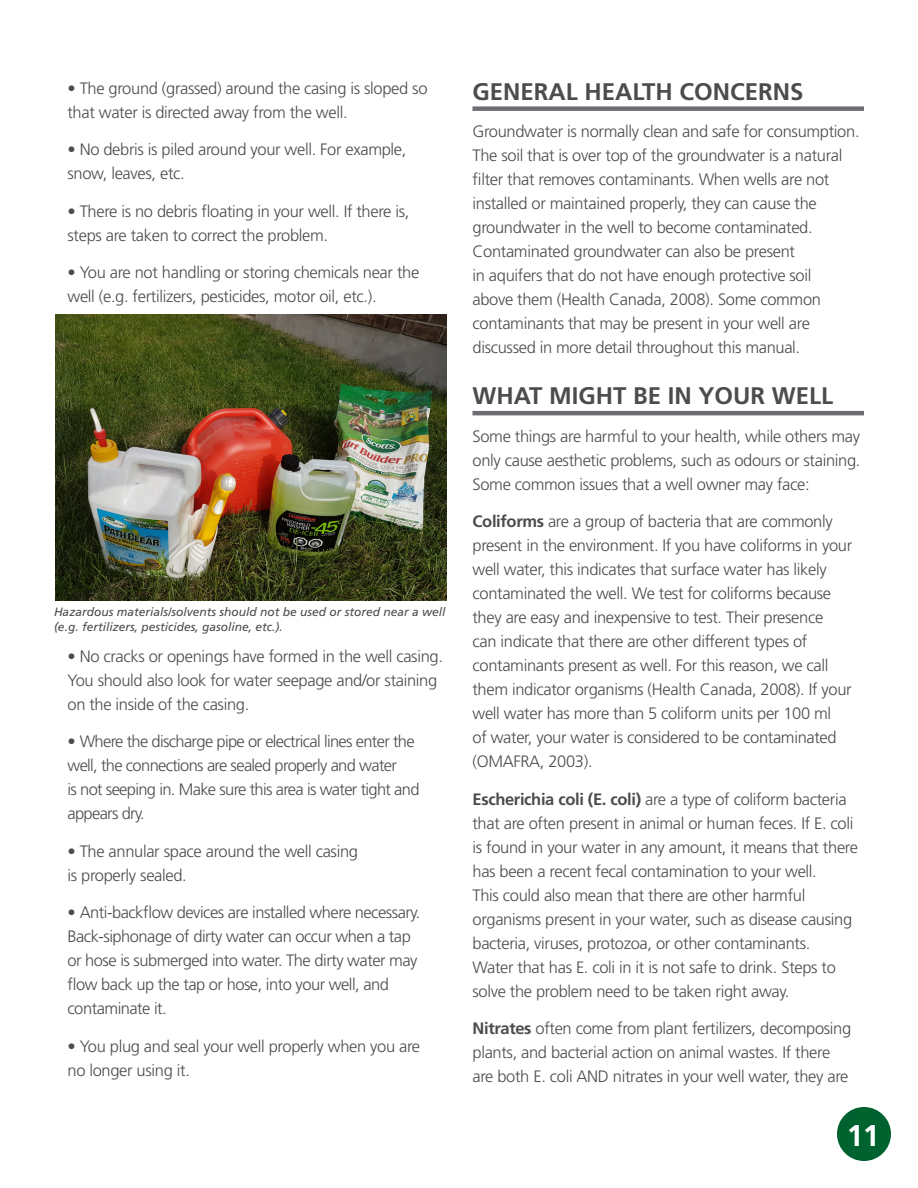
<style>
.page{position:relative;width:918px;height:1188px;background:#fff}
.page>*{position:absolute;margin:0;border:0;box-sizing:border-box;transform-origin:0 0}
.t1{font:700 30px "Frutiger";color:#fff}
.t2{font:700 24px "Frutiger";color:#4b4c4d}
.Paragraph_Style_1{font:300 16.5px/24px "Frutiger";letter-spacing:-.02em;color:#4b4c4d}
.Paragraph_Style_1-2{font:300 16.5px/24px "Frutiger";letter-spacing:-.04em;color:#4b4c4d}
.t3{font:italic 12px/15px "Frutiger";color:#4b4c4d}
.s1{font-weight:700}
</style>
<div class="page">
<div style="left:472px;top:106px;width:392px;height:5px;background:#6c6d70"></div>
<hr style="left:472px;top:411px;width:392px;height:4px;background:#6c6d70">
<img style="left:56px;top:314px;width:391px;height:286px">
<div style="left:837px;top:1107px;width:54px;height:54px;background:#00622f;border-radius:50%"></div>
<p class="Paragraph_Style_1" style="left:68px;top:76px;width:362px"><span class="s1">•</span> The ground (grassed) around the casing is sloped so that water is directed away from the well.</p>
<p class="Paragraph_Style_1" style="left:68px;top:138px;width:340px"><span class="s1">•</span> No debris is piled around your well. For example, snow, leaves, etc.</p>
<p class="Paragraph_Style_1" style="left:68px;top:199px;width:343px"><span class="s1">•</span> There is no debris floating in your well. If there is, steps are taken to correct the problem.</p>
<p class="Paragraph_Style_1" style="left:68px;top:261px;width:353px"><span class="s1">•</span> You are not handling or storing chemicals near the well (e. g. fertilizers, pesticides, motor oil, etc.).</p>
<p class="t3" style="left:54px;top:604px;width:393px">Hazardous materials/solvents should not be used or stored near a well (e.g. fertilizers, pesticides, gasoline, etc.).</p>
<p class="Paragraph_Style_1" style="left:68px;top:644px;width:374px"><span class="s1">•</span> No cracks or openings have formed in the well casing.<br>You should also look for water seepage and/or staining on the inside of the casing.</p>
<p class="Paragraph_Style_1-2" style="left:68px;top:729px;width:354px"><span class="s1">•</span> Where the discharge pipe or electrical lines enter the well, the connections are sealed properly and water<br>is not seeping in. Make sure this area is water tight and appears dry.</p>
<p class="Paragraph_Style_1" style="left:68px;top:839px;width:292px"><span class="s1">•</span> The annular space around the well casing is properly sealed.</p>
<p class="Paragraph_Style_1" style="left:68px;top:900px;width:352px"><span class="s1">•</span> Anti-backflow devices are installed where necessary.<br>Back-siphonage of dirty water can occur when a tap or hose is submerged into water. The dirty water may flow back up the tap or hose, into your well, and contaminate it.</p>
<p class="Paragraph_Style_1" style="left:68px;top:1034px;width:354px"><span class="s1">•</span> You plug and seal your well properly when you are no longer using it.</p>
<p class="t2" style="left:472px;top:77px;width:333px">GENERAL HEALTH CONCERNS</p>
<p class="Paragraph_Style_1" style="left:472px;top:119px;width:385px">Groundwater is normally clean and safe for consumption.<br>The soil that is over top of the groundwater is a natural filter that removes contaminants. When wells are not installed or maintained properly, they can cause the groundwater in the well to become contaminated.<br>Contaminated groundwater can also be present<br>in aquifers that do not have enough protective soil above them (Health Canada, 2008). Some common contaminants that may be present in your well are discussed in more detail throughout this manual.</p>
<p class="t2" style="left:472px;top:382px;width:362px">WHAT MIGHT BE IN YOUR WELL</p>
<p class="Paragraph_Style_1" style="left:472px;top:424px;width:389px">Some things are harmful to your health, while others may only cause aesthetic problems, such as odours or staining.<br>Some common issues that a well owner may face:</p>
<p class="Paragraph_Style_1" style="left:472px;top:509px;width:381px"><span class="s1">Coliforms</span> are a group of bacteria that are commonly present in the environment. If you have coliforms in your well water, this indicates that surface water has likely contaminated the well. We test for coliforms because they are easy and inexpensive to test. Their presence<br>can indicate that there are other different types of contaminants present as well. For this reason, we call them indicator organisms (Health Canada, 2008). If your well water has more than 5 coliform units per 100 ml<br>of water, your water is considered to be contaminated (OMAFRA, 2003).</p>
<p class="Paragraph_Style_1" style="left:472px;top:787px;width:387px"><span class="s1">Escherichia coli (E. coli)</span> are a type of coliform bacteria that are often present in animal or human feces. If E. coli is found in your water in any amount, it means that there has been a recent fecal contamination to your well.<br>This could also mean that there are other harmful organisms present in your water, such as disease causing bacteria, viruses, protozoa, or other contaminants.<br>Water that has E. coli in it is not safe to drink. Steps to solve the problem need to be taken right away.</p>
<p class="Paragraph_Style_1" style="left:472px;top:1016px;width:380px"><span class="s1">Nitrates</span> often come from plant fertilizers, decomposing plants, and bacterial action on animal wastes. If there are both E. coli AND nitrates in your well water, they are</p>
<p class="t1" style="left:847px;top:1118px;width:34px">11</p>
</div>
